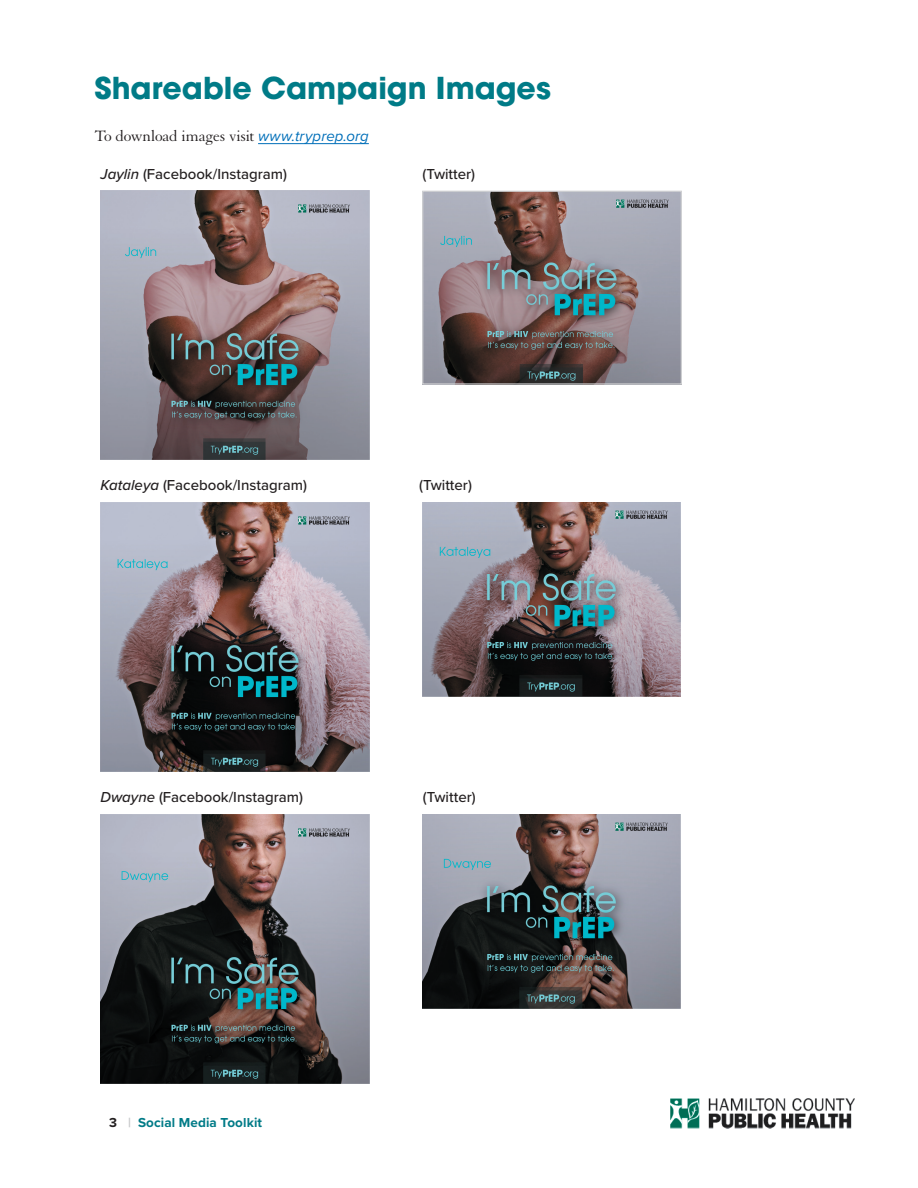
<style>
.page{position:relative;width:918px;height:1188px;background:#fff}
.page>*{position:absolute;margin:0;border:0;box-sizing:border-box;transform-origin:0 0}
.t1{font:700 30px "Avant Garde";color:#007b87}
.t2{font:16.5px "Granjon";letter-spacing:-.015em;color:#231f20}
.t3{font:500 15px "Proxima Nova";color:#231f20}
.t4{font:700 13.5px "Proxima Nova";letter-spacing:.01em;color:#007b87}
.s1{font-family:"Proxima Nova";font-style:italic;font-size:15px;color:#006fb9}
.s2{font-style:italic}
.s3{color:#231f20}
.s4{color:#c7c8ca}
</style>
<div class="page">
<img style="left:671px;top:1098px;width:183px;height:30px">
<hr style="left:258px;top:143px;width:111px;height:1px;background:#006fb9">
<img style="left:100px;top:191px;width:270px;height:269px">
<img style="left:424px;top:193px;width:256px;height:190px">
<div style="left:422px;top:191px;width:260px;height:194px;border:1px solid #d1d2d4"></div>
<img style="left:100px;top:502px;width:270px;height:270px">
<img style="left:422px;top:502px;width:259px;height:195px">
<img style="left:100px;top:814px;width:270px;height:270px">
<img style="left:422px;top:814px;width:259px;height:194px">
<h1 class="t1" style="left:94px;top:69px;width:458px">Shareable Campaign Images</h1>
<p class="t2" style="left:94px;top:127px;width:276px">To download images visit <span class="s1">www.tryprep.org</span></p>
<p class="t3" style="left:101px;top:162px;width:188px"><span class="s2">Jaylin</span> (Facebook/Instagram)</p>
<p class="t3" style="left:422px;top:162px;width:54px">(Twitter)</p>
<p class="t3" style="left:100px;top:474px;width:208px"><span class="s2">Kataleya</span> (Facebook/Instagram)</p>
<p class="t3" style="left:419px;top:474px;width:54px">(Twitter)</p>
<p class="t3" style="left:100px;top:786px;width:204px"><span class="s2">Dwayne</span> (Facebook/Instagram)</p>
<p class="t3" style="left:423px;top:786px;width:54px">(Twitter)</p>
<p class="t4" style="left:109px;top:1113px;width:155px"><span class="s3">3</span> <span class="s4">|</span> Social Media Toolkit</p>
</div>
